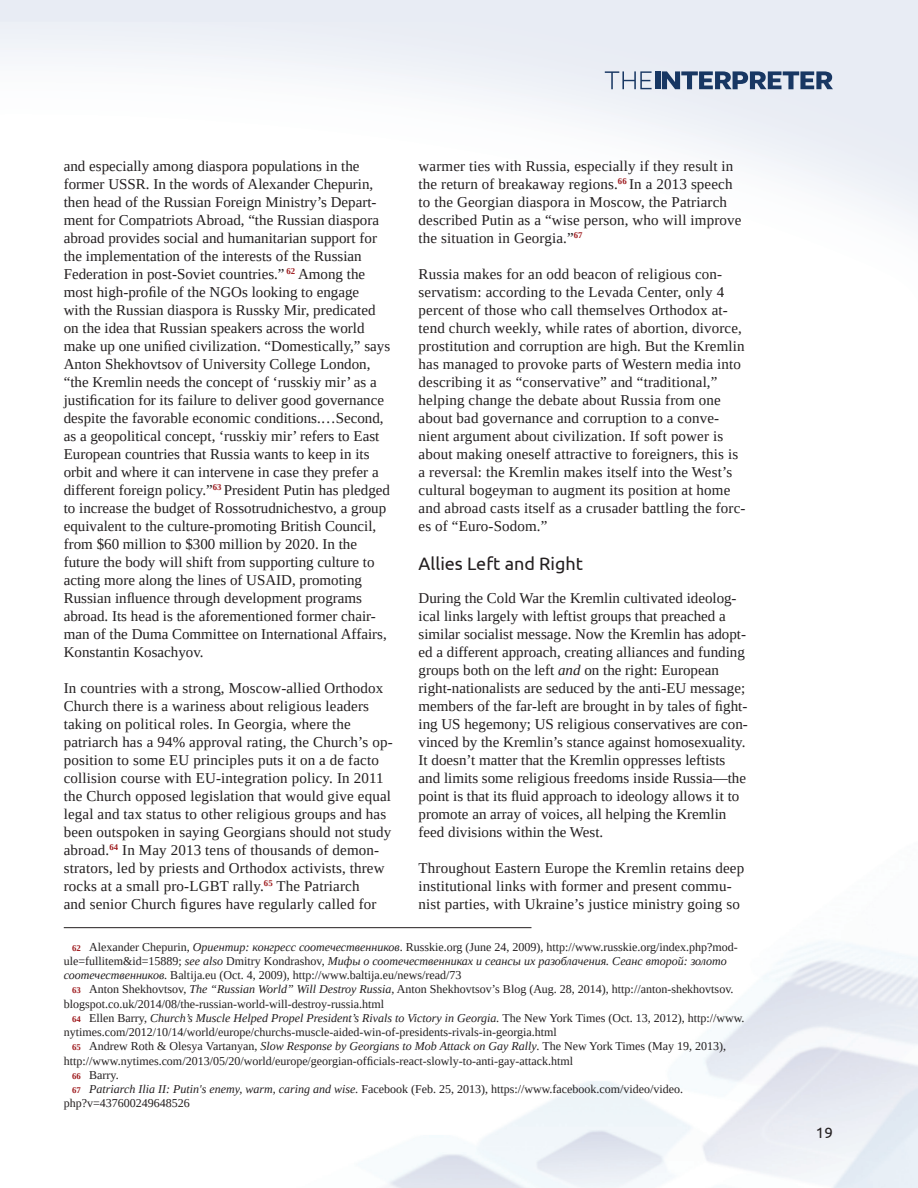
<style>
.page{position:relative;width:918px;height:1188px;background:#fff}
.page>*{position:absolute;margin:0;border:0;box-sizing:border-box;transform-origin:0 0}
.t1{font:18px "Ubuntu";color:#231f20}
.t2{font:15px/18px "Tinos";color:#231f20}
.t3{font:15px "Ubuntu";color:#231f20}
.t4{font:12px/14.2px "Tinos";color:#231f20}
.t5{font:italic 12px "Tinos";color:#231f20}
.s1{font-style:italic}
.s2{font-weight:700;font-size:8.7px;color:#9f1d20}
.s3{font-weight:700;font-style:normal;font-size:8.7px;color:#9f1d20}
.s4{font-style:normal}
</style>
<div class="page">
<img style="left:0;top:0;width:918px;height:224px">
<svg style="left:605px;top:71px;width:47px;height:18px"></svg>
<div style="left:655px;top:71px;width:5px;height:18px;background:#183763"></div>
<svg style="left:662px;top:71px;width:171px;height:18px;background:#6b7f9c"></svg>
<hr style="left:64px;top:927px;width:467px;height:1px;background:#231f20">
<p class="t2" style="left:419px;top:157px;width:324px">warmer ties with Russia, especially if they result in the return of breakaway regions.<sup>66</sup> In a 2013 speech to the Georgian diaspora in Moscow, the Patriarch described Putin as a “wise person, who will improve the situation in Georgia.”<sup>67</sup></p>
<p class="t2" style="left:419px;top:265px;width:328px">Russia makes for an odd beacon of religious con&shy;servatism: according to the Levada Center, only 4 percent of those who call themselves Orthodox at&shy;tend church weekly, while rates of abortion, divorce, prostitution and corruption are high. But the Kremlin has managed to provoke parts of Western media into describing it as “conservative” and “traditional,” helping change the debate about Russia from one about bad governance and corruption to a conve&shy;nient argument about civilization. If soft power is about making oneself attractive to foreigners, this is a reversal: the Kremlin makes itself into the West’s cultural bogeyman to augment its position at home and abroad casts itself as a crusader battling the forc&shy;es of “Euro-Sodom.”</p>
<p class="t1" style="left:419px;top:553px;width:166px">Allies Left and Right</p>
<p class="t2" style="left:419px;top:589px;width:331px">During the Cold War the Kremlin cultivated ideolog&shy;ical links largely with leftist groups that preached a similar socialist message. Now the Kremlin has adopt&shy;ed a different approach, creating alliances and funding groups both on the left <span class="s1">and</span> on the right: European right-nationalists are seduced by the anti-EU message; members of the far-left are brought in by tales of fight&shy;ing US hegemony; US religious conservatives are con&shy;vinced by the Kremlin’s stance against homosexuality.<br>It doesn’t matter that the Kremlin oppresses leftists and limits some religious freedoms inside Russia—the point is that its fluid approach to ideology allows it to promote an array of voices, all helping the Kremlin feed divisions within the West.</p>
<p class="t2" style="left:419px;top:859px;width:327px">Throughout Eastern Europe the Kremlin retains deep institutional links with former and present commu&shy;nist parties, with Ukraine’s justice ministry going so</p>
<p class="t4" style="left:64px;top:939px;width:676px;text-indent:9px"><span class="s2">62</span> Alexander Chepurin, <span class="s1">Ориентир: конгресс соотечественников</span>. Russkie.org (June 24, 2009), http://www.russkie.org/index.php?mod&shy;ule=fullitem&amp;id=15889; <span class="s1">see also</span> Dmitry Kondrashov, <span class="s1">Мифы о соотечественниках и сеансы их разоблачения. Сеанс второй: золото соотечественников</span>. Baltija.eu (Oct. 4, 2009), http://www.baltija.eu/news/read/73</p>
<p class="t4" style="left:64px;top:982px;width:671px;text-indent:9px"><span class="s2">63</span> Anton Shekhovtsov, <span class="s1">The “Russian World” Will Destroy Russia</span>, Anton Shekhovtsov’s Blog (Aug. 28, 2014), http://anton-shekhovtsov. blogspot.co.uk/2014/08/the-russian-world-will-destroy-russia.html</p>
<p class="t5" style="left:72px;top:1010px;width:674px"><span class="s3">64</span> <span class="s4">Ellen Barry,</span> Church’s Muscle Helped Propel President’s Rivals to Victory in Georgia. <span class="s4">The New York Times (Oct. 13, 2012), http://www.</span></p>
<p class="t4" style="left:64px;top:1025px;width:494px">nytimes.com/2012/10/14/world/europe/churchs-muscle-aided-win-of-presidents-rivals-in-georgia.html</p>
<p class="t4" style="left:72px;top:1039px;width:655px"><span class="s2">65</span> Andrew Roth &amp; Olesya Vartanyan, <span class="s1">Slow Response by Georgians to Mob Attack on Gay Rally</span>. The New York Times (May 19, 2013),</p>
<p class="t4" style="left:64px;top:1053px;width:511px">http://www.nytimes.com/2013/05/20/world/europe/georgian-officials-react-slowly-to-anti-gay-attack.html</p>
<p class="t4" style="left:72px;top:1068px;width:48px"><span class="s2">66</span> Barry.</p>
<p class="t4" style="left:72px;top:1082px;width:612px"><span class="s2">67</span> <span class="s1">Patriarch Ilia II: Putin's enemy, warm, caring and wise.</span> Facebook (Feb. 25, 2013), https://www.facebook.com/video/video.</p>
<p class="t4" style="left:64px;top:1096px;width:128px">php?v=437600249648526</p>
<p class="t2" style="left:64px;top:157px;width:328px">and especially among diaspora populations in the former USSR. In the words of Alexander Chepurin, then head of the Russian Foreign Ministry’s Depart&shy;ment for Compatriots Abroad, “the Russian diaspora abroad provides social and humanitarian support for the implementation of the interests of the Russian Federation in post-Soviet countries.” <sup>62</sup> Among the most high-profile of the NGOs looking to engage<br>with the Russian diaspora is Russky Mir, predicated on the idea that Russian speakers across the world make up one unified civilization. “Domestically,” says Anton Shekhovtsov of University College London, “the Kremlin needs the concept of ‘russkiy mir’ as a justification for its failure to deliver good governance despite the favorable economic conditions.…Second, as a geopolitical concept, ‘russkiy mir’ refers to East European countries that Russia wants to keep in its orbit and where it can intervene in case they prefer a different foreign policy.”<sup>63</sup> President Putin has pledged to increase the budget of Rossotrudnichestvo, a group equivalent to the culture-promoting British Council, from $60 million to $300 million by 2020. In the future the body will shift from supporting culture to acting more along the lines of USAID, promoting Russian influence through development programs abroad. Its head is the aforementioned former chair&shy;man of the Duma Committee on International Affairs, Konstantin Kosachyov.</p>
<p class="t2" style="left:64px;top:679px;width:330px">In countries with a strong, Moscow-allied Orthodox Church there is a wariness about religious leaders taking on political roles. In Georgia, where the patriarch has a 94% approval rating, the Church’s op&shy;position to some EU principles puts it on a de facto collision course with EU-integration policy. In 2011 the Church opposed legislation that would give equal legal and tax status to other religious groups and has been outspoken in saying Georgians should not study abroad.<sup>64</sup> In May 2013 tens of thousands of demon&shy;strators, led by priests and Orthodox activists, threw rocks at a small pro-LGBT rally.<sup>65</sup> The Patriarch<br>and senior Church figures have regularly called for</p>
<p class="t3" style="left:816px;top:1124px;width:18px">19</p>
</div>
